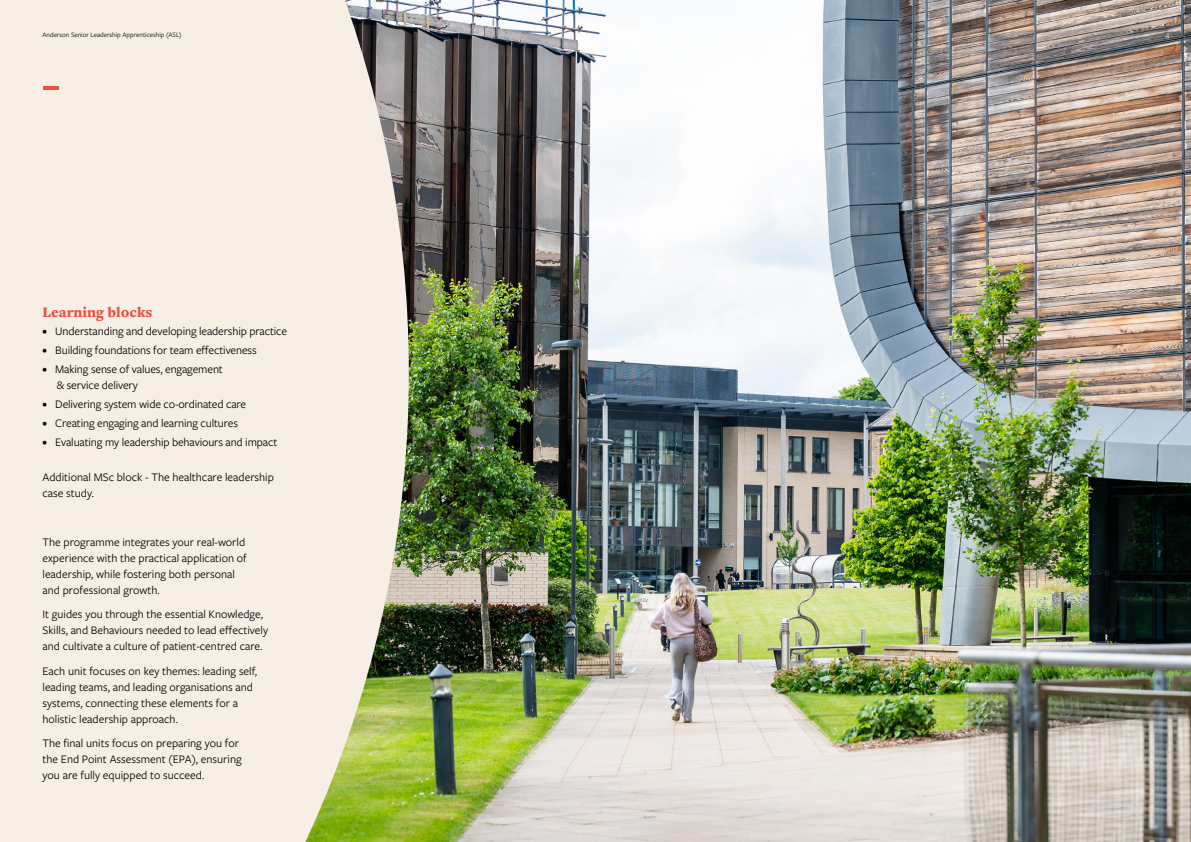
<style>
.page{position:relative;width:1191px;height:842px;background:#fff}
.page>*{position:absolute;margin:0;border:0;box-sizing:border-box;transform-origin:0 0}
.t1{font:900 15px "Freight Text Pro";color:#ea503f}
.t2{font:12px/16px "Freight Sans Pro";color:#000}
.t3{font:8px "Freight Sans Pro";color:#f7eee5}
.t4{font:7px "Freight Sans Pro";color:#000}
.s1{font-size:10px}
</style>
<div class="page">
<img style="left:409px;top:0;width:782px;height:842px">
<svg style="left:0;top:0;width:409px;height:842px;background:#eee7da"></svg>
<hr style="left:43px;top:86px;width:16px;height:4px;background:#ea503f">
<p class="t4" style="left:43px;top:30px;width:141px">Anderson Senior Leadership Apprenticeship (ASL)</p>
<p class="t3" style="left:1165px;top:29px;width:6px">4</p>
<p class="t1" style="left:43px;top:302px;width:111px">Learning blocks</p>
<p class="t2" style="left:43px;top:323px;width:246px"><span class="s1">•</span> Understanding and developing leadership practice</p>
<p class="t2" style="left:43px;top:342px;width:216px"><span class="s1">•</span> Building foundations for team efectiveness</p>
<p class="t2" style="left:57px;top:361px;width:168px;text-indent:-14px"><span class="s1">•</span> Making sense of values, engagement &amp; service delivery</p>
<p class="t2" style="left:43px;top:396px;width:205px"><span class="s1">•</span> Delivering system wide co-ordinated care</p>
<p class="t2" style="left:43px;top:414px;width:197px"><span class="s1">•</span> Creating engaging and learning cultures</p>
<p class="t2" style="left:43px;top:433px;width:236px"><span class="s1">•</span> Evaluating my leadership behaviours and impact</p>
<p class="t2" style="left:43px;top:468px;width:233px">Additional MSc block - The healthcare leadership case study.</p>
<p class="t2" style="left:43px;top:533px;width:206px">The programme integrates your real-world experience with the practical application of leadership, while fostering both personal and professional growth.</p>
<p class="t2" style="left:43px;top:606px;width:227px">It guides you through the essential Knowledge,<br>Skills, and Behaviours needed to lead efectively and cultivate a culture of patient-centred care.</p>
<p class="t2" style="left:43px;top:662px;width:216px">Each unit focuses on key themes: leading self, leading teams, and leading organisations and systems, connecting these elements for a holistic leadership approach.</p>
<p class="t2" style="left:43px;top:735px;width:201px">The fnal units focus on preparing you for the End Point Assessment (EPA), ensuring you are fully equipped to succeed.</p>
</div>
